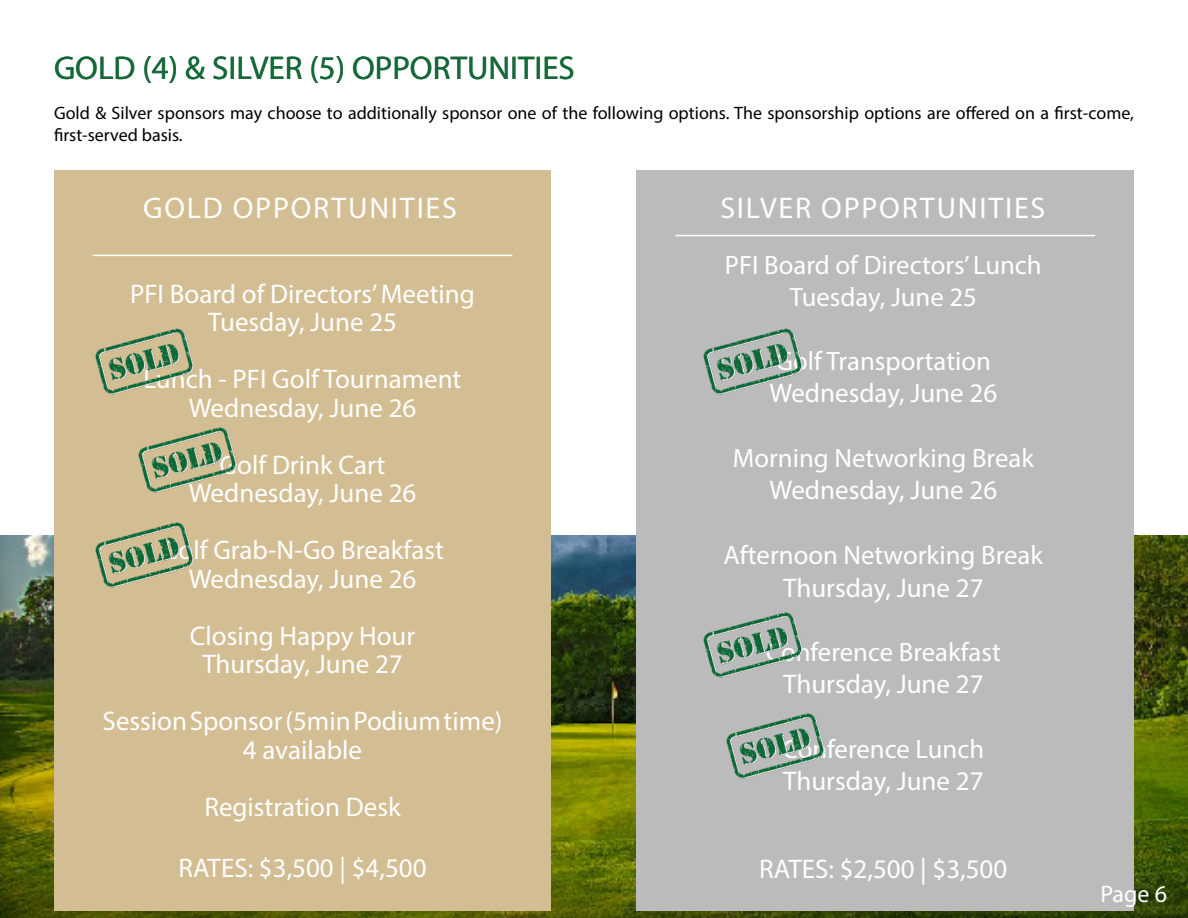
<style>
.page{position:relative;width:1188px;height:918px;background:#fff}
.page>*{position:absolute;margin:0;border:0;box-sizing:border-box;transform-origin:0 0}
.t1{font:33px "Myriad Pro";color:#166939}
.t2{font:30px "Myriad Pro";letter-spacing:.06em;color:#fff}
.t3{font:27px/28.5px "Myriad Pro";color:#fff;text-align:center}
.t4{font:26.7px/32.1px "Myriad Pro";color:#fff;text-align:center}
.t5{font:24px "Myriad Pro";color:#fff}
.t6{font:18px/21.6px "Myriad Pro";color:#000}
</style>
<div class="page">
<img style="left:0;top:536px;width:1188px;height:382px">
<div style="left:54px;top:170px;width:496px;height:740px;background:#d3bd92"></div>
<hr style="left:93px;top:255px;width:419px;height:1px;background:#fff">
<div style="left:636px;top:170px;width:498px;height:740px;background:#babbba"></div>
<hr style="left:675px;top:235px;width:420px;height:1px;background:#fff">
<img style="left:726px;top:713px;width:99px;height:66px">
<img style="left:703px;top:328px;width:100px;height:67px">
<img style="left:703px;top:612px;width:100px;height:66px">
<img style="left:138px;top:427px;width:99px;height:66px">
<img style="left:95px;top:328px;width:99px;height:67px">
<img style="left:95px;top:522px;width:99px;height:66px">
<p class="t1" style="left:54px;top:48px;width:522px">GOLD (4) &amp; SILVER (5) OPPORTUNITIES</p>
<p class="t6" style="left:54px;top:102px;width:1081px">Gold &amp; Silver sponsors may choose to additionally sponsor one of the following options. The sponsorship options are offered on a first-come, first-served basis.</p>
<p class="t2" style="left:143px;top:189px;width:315px">GOLD OPPORTUNITIES</p>
<p class="t3" style="left:130px;top:279px;width:346px">PFI Board of Directors’ Meeting<br>Tuesday, June 25</p>
<p class="t3" style="left:144px;top:364px;width:319px">Lunch - PFI Golf Tournament</p>
<p class="t3" style="left:189px;top:393px;width:229px">Wednesday, June 26</p>
<p class="t3" style="left:220px;top:450px;width:167px">Golf Drink Cart</p>
<p class="t3" style="left:189px;top:478px;width:229px">Wednesday, June 26</p>
<p class="t3" style="left:161px;top:535px;width:285px">Golf Grab-N-Go Breakfast</p>
<p class="t3" style="left:189px;top:564px;width:229px">Wednesday, June 26</p>
<p class="t3" style="left:190px;top:621px;width:227px">Closing Happy Hour</p>
<p class="t3" style="left:202px;top:649px;width:202px">Thursday, June 27</p>
<p class="t3" style="left:103px;top:706px;width:402px">Session Sponsor (5min Podium time)</p>
<p class="t3" style="left:243px;top:735px;width:121px">4 available</p>
<p class="t3" style="left:204px;top:792px;width:198px">Registration Desk</p>
<p class="t3" style="left:179px;top:853px;width:250px">RATES: $3,500 | $4,500</p>
<p class="t2" style="left:720px;top:189px;width:327px">SILVER OPPORTUNITIES</p>
<p class="t4" style="left:725px;top:248px;width:318px">PFI Board of Directors’ Lunch<br>Tuesday, June 25</p>
<p class="t4" style="left:776px;top:344px;width:217px">Golf Transportation</p>
<p class="t3" style="left:769px;top:378px;width:229px">Wednesday, June 26</p>
<p class="t4" style="left:733px;top:442px;width:303px">Morning Networking Break</p>
<p class="t3" style="left:769px;top:476px;width:229px">Wednesday, June 26</p>
<p class="t4" style="left:724px;top:539px;width:321px">Afternoon Networking Break</p>
<p class="t3" style="left:783px;top:573px;width:202px">Thursday, June 27</p>
<p class="t4" style="left:766px;top:636px;width:237px">Conference Breakfast</p>
<p class="t3" style="left:783px;top:670px;width:202px">Thursday, June 27</p>
<p class="t4" style="left:782px;top:732px;width:203px">Conference Lunch</p>
<p class="t3" style="left:783px;top:767px;width:202px">Thursday, June 27</p>
<p class="t3" style="left:759px;top:854px;width:250px">RATES: $2,500 | $3,500</p>
<p class="t5" style="left:1100px;top:879px;width:68px">Page 6</p>
</div>
